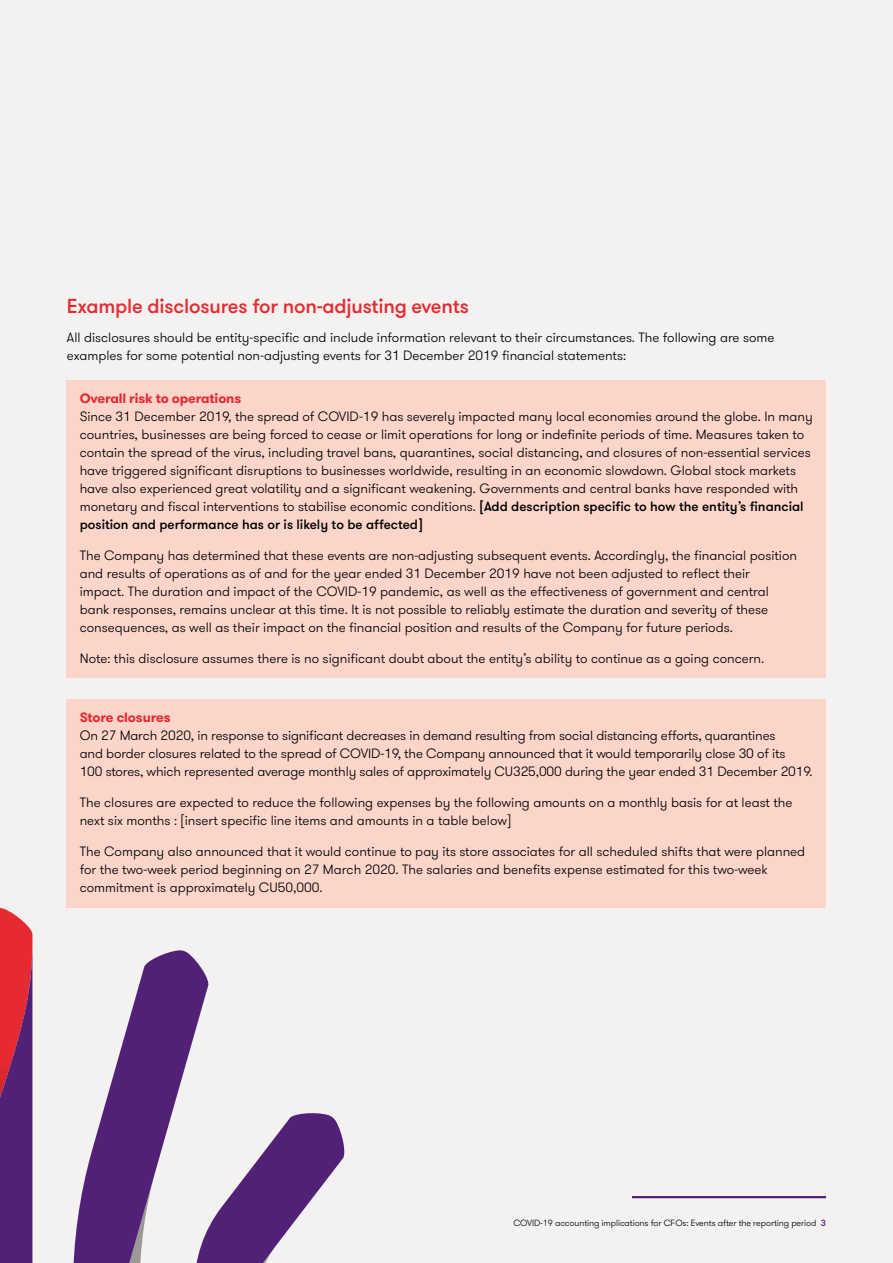
<style>
.page{position:relative;width:893px;height:1263px;background:#f4f2f0}
.page>*{position:absolute;margin:0;border:0;box-sizing:border-box;transform-origin:0 0}
.t1{font:500 20.25px "GT Walsheim Pro";letter-spacing:-.01em;color:#e62a32}
.t2{font:300 13.5px/18px "GT Walsheim Pro";color:#000}
.t3{font:700 13.5px "GT Walsheim Pro";letter-spacing:-.01em;color:#e62a32}
.t4{font:300 9px "GT Walsheim Pro";letter-spacing:-.01em;color:#000}
.s1{font-weight:500}
.s2{font-weight:500;color:#512178}
</style>
<div class="page">
<hr style="left:632px;top:1196px;width:194px;height:2px;background:#512178">
<div style="left:67px;top:381px;width:759px;height:297px;background:#fbd5ca"></div>
<div style="left:67px;top:699px;width:759px;height:209px;background:#fbd5ca"></div>
<svg style="left:0;top:908px;width:33px;height:32px"></svg>
<svg style="left:0;top:940px;width:345px;height:323px"></svg>
<h1 class="t1" style="left:67px;top:293px;width:403px">Example disclosures for non-adjusting events</h1>
<p class="t2" style="left:67px;top:329px;width:709px">All disclosures should be entity-specific and include information relevant to their circumstances. The following are some examples for some potential non-adjusting events for 31 December 2019 financial statements:</p>
<p class="t3" style="left:80px;top:390px;width:163px">Overall risk to operations</p>
<p class="t2" style="left:80px;top:408px;width:735px">Since 31 December 2019, the spread of COVID-19 has severely impacted many local economies around the globe. In many countries, businesses are being forced to cease or limit operations for long or indefinite periods of time. Measures taken to contain the spread of the virus, including travel bans, quarantines, social distancing, and closures of non-essential services have triggered significant disruptions to businesses worldwide, resulting in an economic slowdown. Global stock markets have also experienced great volatility and a significant weakening. Governments and central banks have responded with monetary and fiscal interventions to stabilise economic conditions. <span class="s1">[Add description specific to how the entity’s financial position and performance has or is likely to be affected]</span></p>
<p class="t2" style="left:80px;top:547px;width:719px">The Company has determined that these events are non-adjusting subsequent events. Accordingly, the financial position and results of operations as of and for the year ended 31 December 2019 have not been adjusted to reflect their impact. The duration and impact of the COVID-19 pandemic, as well as the effectiveness of government and central bank responses, remains unclear at this time. It is not possible to reliably estimate the duration and severity of these consequences, as well as their impact on the financial position and results of the Company for future periods.</p>
<p class="t2" style="left:80px;top:650px;width:686px">Note: this disclosure assumes there is no significant doubt about the entity’s ability to continue as a going concern.</p>
<p class="t3" style="left:80px;top:709px;width:92px">Store closures</p>
<p class="t2" style="left:80px;top:727px;width:734px">On 27 March 2020, in response to significant decreases in demand resulting from social distancing efforts, quarantines<br>and border closures related to the spread of COVID-19, the Company announced that it would temporarily close 30 of its<br>100 stores, which represented average monthly sales of approximately CU325,000 during the year ended 31 December 2019.</p>
<p class="t2" style="left:80px;top:794px;width:714px">The closures are expected to reduce the following expenses by the following amounts on a monthly basis for at least the next six months : [insert specific line items and amounts in a table below]</p>
<p class="t2" style="left:80px;top:842px;width:727px">The Company also announced that it would continue to pay its store associates for all scheduled shifts that were planned for the two-week period beginning on 27 March 2020. The salaries and benefits expense estimated for this two-week commitment is approximately CU50,000.</p>
<p class="t4" style="left:513px;top:1217px;width:314px">COVID-19 accounting implications for CFOs: Events after the reporting period <span class="s2">3</span></p>
</div>
